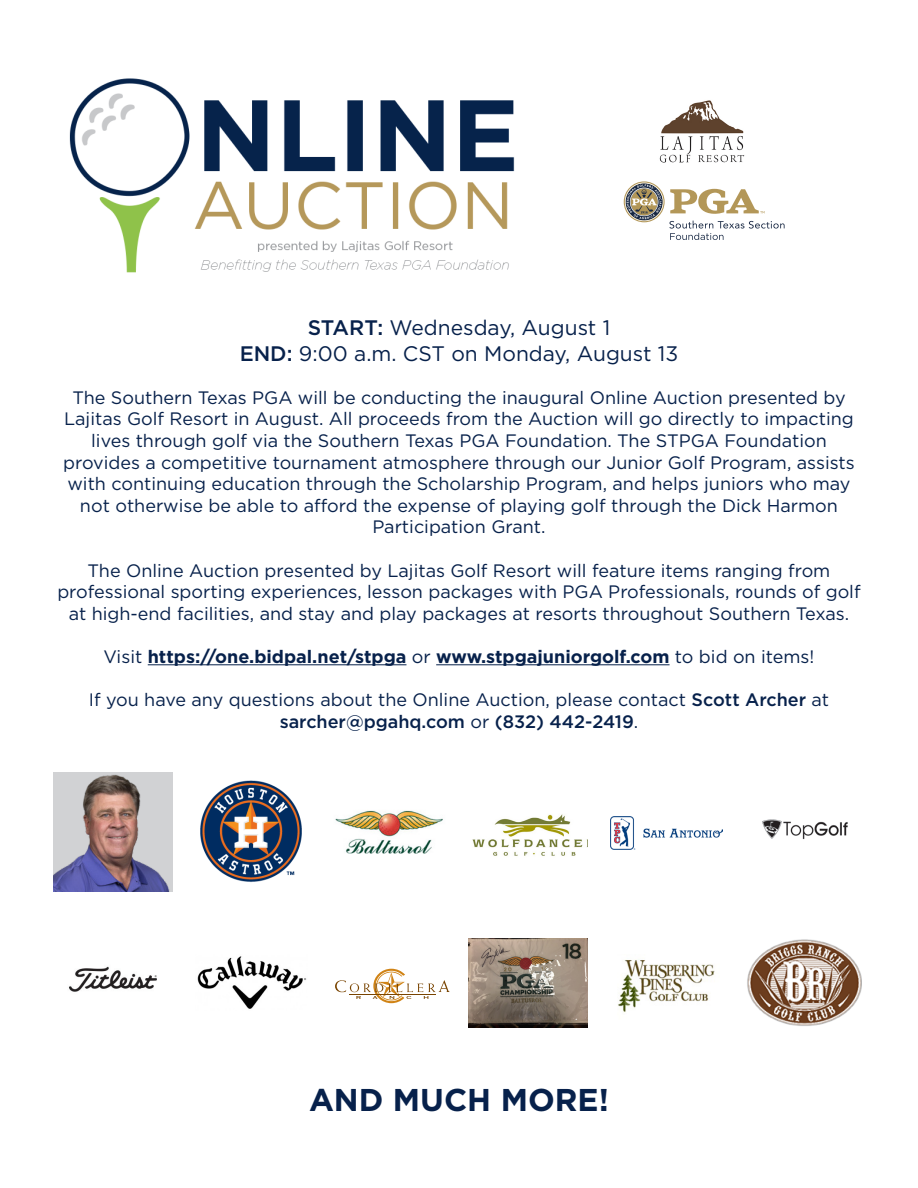
<style>
.page{position:relative;width:918px;height:1188px;background:#fff}
.page>*{position:absolute;margin:0;border:0;box-sizing:border-box;transform-origin:0 0}
.t1{font:700 31.5px "Gotham";color:#07214b}
.t2{font:21px "Gotham";color:#07214b}
.t3{font:18px/21.6px "Gotham";color:#07214b;text-align:center}
.t4{font:700 18px "Gotham";color:#07214b}
.t5{font:500 18px "Gotham";color:#07214b}
.s1{font-weight:500}
.s2{font-weight:400}
</style>
<div class="page">
<img style="left:69px;top:78px;width:446px;height:195px">
<hr style="left:148px;top:664px;width:258px;height:1px;background:#07214b">
<hr style="left:436px;top:664px;width:234px;height:1px;background:#07214b">
<img style="left:54px;top:772px;width:119px;height:119px">
<img style="left:200px;top:780px;width:102px;height:102px">
<img style="left:335px;top:810px;width:108px;height:44px">
<img style="left:472px;top:814px;width:116px;height:42px">
<img style="left:610px;top:817px;width:112px;height:33px">
<img style="left:762px;top:819px;width:86px;height:21px">
<img style="left:69px;top:966px;width:88px;height:26px">
<img style="left:197px;top:956px;width:110px;height:53px">
<svg style="left:335px;top:969px;width:115px;height:34px"></svg>
<hr style="left:349px;top:994px;width:86px;height:1px;background:#794400">
<img style="left:468px;top:938px;width:120px;height:90px">
<img style="left:618px;top:959px;width:97px;height:54px">
<img style="left:747px;top:939px;width:115px;height:87px">
<img style="left:659px;top:100px;width:86px;height:63px">
<div style="left:624px;top:183px;width:39px;height:39px;background:#ccb98f;border-radius:50%"></div>
<svg style="left:624px;top:181px;width:41px;height:41px"></svg>
<svg style="left:625px;top:183px;width:160px;height:57px"></svg>
<p class="t2" style="left:308px;top:315px;width:304px"><span class="s1">START:</span> Wednesday, August 1</p>
<p class="t2" style="left:240px;top:340px;width:440px"><span class="s1">END:</span> 9:00 a.m. CST on Monday, August 13</p>
<p class="t3" style="left:72px;top:386px;width:775px">The Southern Texas PGA will be conducting the inaugural Online Auction presented by</p>
<p class="t3" style="left:64px;top:408px;width:791px">Lajitas Golf Resort in August. All proceeds from the Auction will go directly to impacting lives through golf via the Southern Texas PGA Foundation. The STPGA Foundation</p>
<p class="t3" style="left:63px;top:451px;width:793px">provides a competitive tournament atmosphere through our Junior Golf Program, assists with continuing education through the Scholarship Program, and helps juniors who may not otherwise be able to afford the expense of playing golf through the Dick Harmon</p>
<p class="t3" style="left:372px;top:516px;width:175px">Participation Grant.</p>
<p class="t3" style="left:88px;top:559px;width:744px">The Online Auction presented by Lajitas Golf Resort will feature items ranging from</p>
<p class="t3" style="left:57px;top:581px;width:805px">professional sporting experiences, lesson packages with PGA Professionals, rounds of golf at high-end facilities, and stay and play packages at resorts throughout Southern Texas.</p>
<p class="t4" style="left:104px;top:645px;width:712px"><span class="s2">Visit</span> https://one.bidpal.net/stpga <span class="s2">or</span> www.stpgajuniorgolf.com <span class="s2">to bid on items!</span></p>
<p class="t3" style="left:89px;top:689px;width:742px">If you have any questions about the Online Auction, please contact <span class="s1">Scott Archer</span> at</p>
<p class="t5" style="left:280px;top:710px;width:360px">sarcher@pgahq.com <span class="s2">or</span> (832) 442-2419<span class="s2">.</span></p>
<p class="t1" style="left:309px;top:1079px;width:301px">AND MUCH MORE!</p>
</div>
